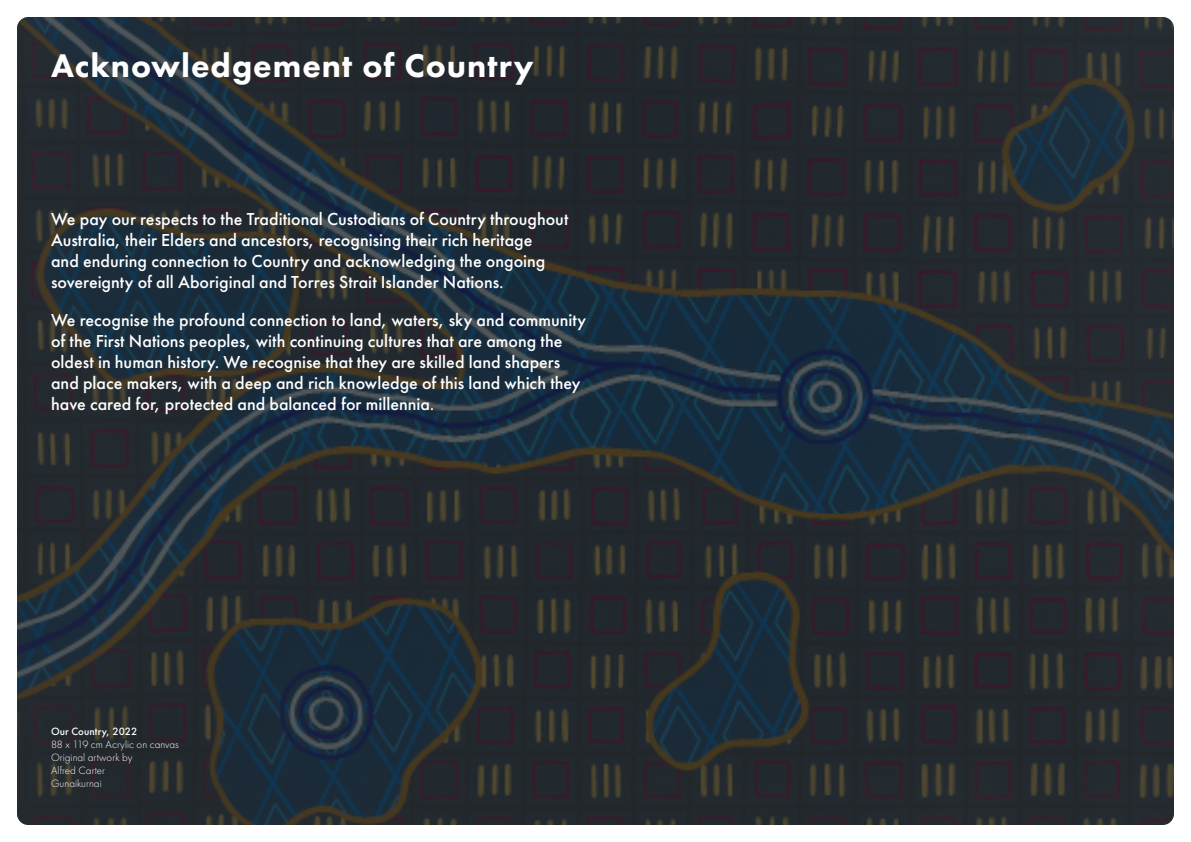
<style>
.page{position:relative;width:1191px;height:842px;background:#fff}
.page>*{position:absolute;margin:0;border:0;box-sizing:border-box;transform-origin:0 0}
.Chapter__Not_TOC{font:800 34px "Futura PT";letter-spacing:.03em;color:#fff}
.Feature{font:500 18px/21px "Futura PT";color:#fff}
.Body{font:300 11px/13px "Futura PT";letter-spacing:.005em;color:#fff}
.s1{font-weight:500}
</style>
<div class="page">
<img style="left:17px;top:17px;width:1157px;height:808px">
<p class="Chapter__Not_TOC" style="left:51px;top:44px;width:484px">Acknowledgement of Country</p>
<p class="Feature" style="left:51px;top:209px;width:519px">We pay our respects to the Traditional Custodians of Country throughout Australia, their Elders and ancestors, recognising their rich heritage<br>and enduring connection to Country and acknowledging the ongoing sovereignty of all Aboriginal and Torres Strait Islander Nations.</p>
<p class="Feature" style="left:51px;top:310px;width:536px">We recognise the profound connection to land, waters, sky and community of the First Nations peoples, with continuing cultures that are among the oldest in human history. We recognise that they are skilled land shapers and place makers, with a deep and rich knowledge of this land which they have cared for, protected and balanced for millennia.</p>
<p class="Body" style="left:51px;top:725px;width:129px"><span class="s1">Our Country, 2022<br></span>88 x 119 cm Acrylic on canvas<br>Original artwork by<br>Alfred Carter<br>Gunaikurnai</p>
</div>
